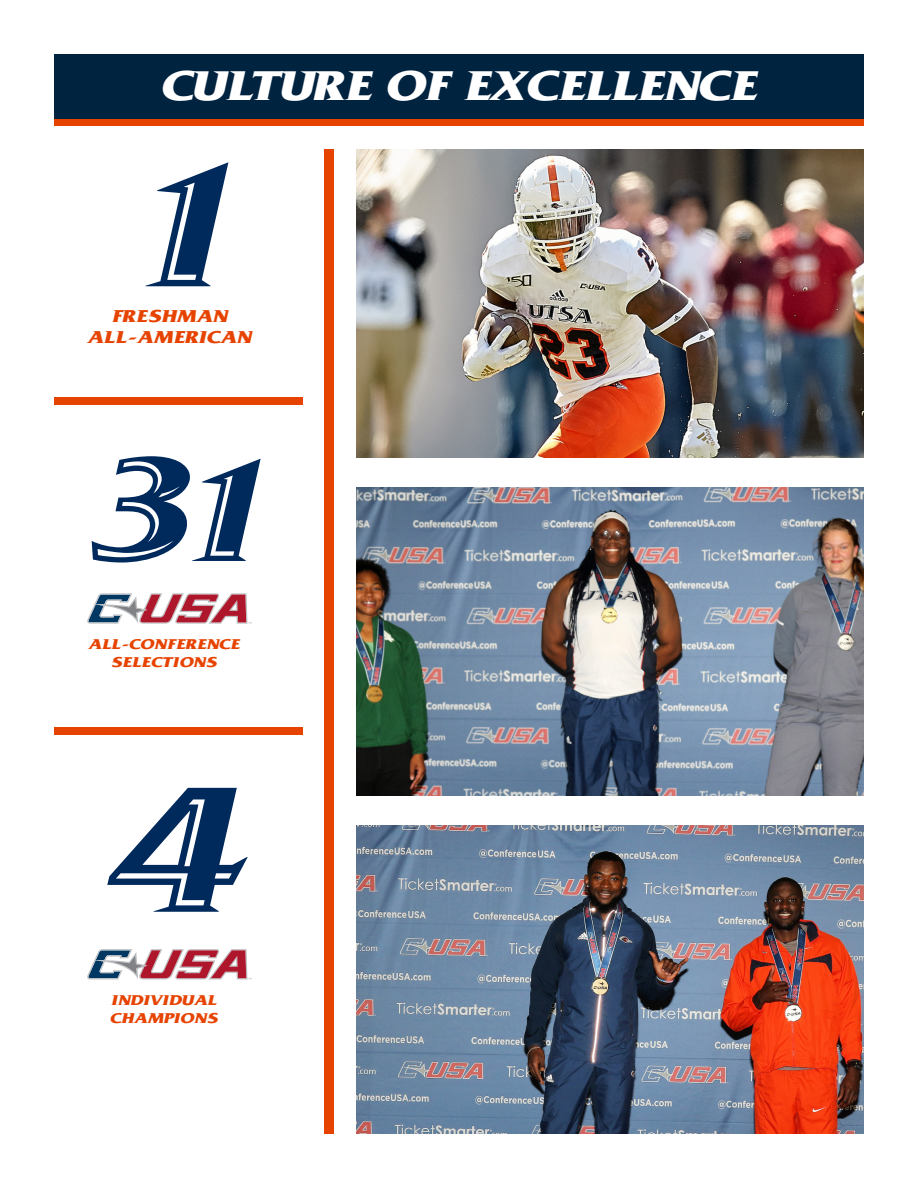
<style>
.page{position:relative;width:918px;height:1188px;background:#fff}
.page>*{position:absolute;margin:0;border:0;box-sizing:border-box;transform-origin:0 0}
.t1{font:700 187.5px "UTSA Inline";color:#00295c}
.t2{font:700 154.65px "UTSA Inline";color:#00295c}
.t3{font:700 43.5px "UTSA";letter-spacing:-.025em;color:#fff}
.t4{font:700 18px "UTSA";color:#e74300}
.t5{font:700 14.85px "UTSA";color:#e74300}
</style>
<div class="page">
<svg style="left:87px;top:593px;width:165px;height:31px"></svg>
<svg style="left:87px;top:949px;width:165px;height:30px"></svg>
<div style="left:54px;top:61px;width:810px;height:64px;background:linear-gradient(to right,#e74300,#e74300)"></div>
<div style="left:54px;top:54px;width:810px;height:64px;background:#002340"></div>
<div style="left:54px;top:397px;width:248px;height:7px;background:#e74300"></div>
<div style="left:54px;top:727px;width:248px;height:7px;background:#e74300"></div>
<div style="left:324px;top:149px;width:9px;height:985px;background:#e74300"></div>
<img style="left:356px;top:149px;width:508px;height:309px">
<img style="left:356px;top:488px;width:508px;height:308px">
<img style="left:356px;top:826px;width:508px;height:308px">
<p class="t3" style="left:161px;top:60px;width:597px">CULTURE OF EXCELLENCE</p>
<p class="t1" style="left:138px;top:116px;width:92px">1</p>
<p class="t4" style="left:111px;top:306px;width:118px">FRESHMAN</p>
<p class="t4" style="left:87px;top:327px;width:166px">ALL-AMERICAN</p>
<p class="t2" style="left:90px;top:421px;width:172px">31</p>
<p class="t5" style="left:88px;top:636px;width:153px">ALL-CONFERENCE</p>
<p class="t5" style="left:111px;top:654px;width:107px">SELECTIONS</p>
<p class="t1" style="left:104px;top:742px;width:136px">4</p>
<p class="t5" style="left:111px;top:992px;width:107px">INDIVIDUAL</p>
<p class="t5" style="left:110px;top:1009px;width:109px">CHAMPIONS</p>
</div>
